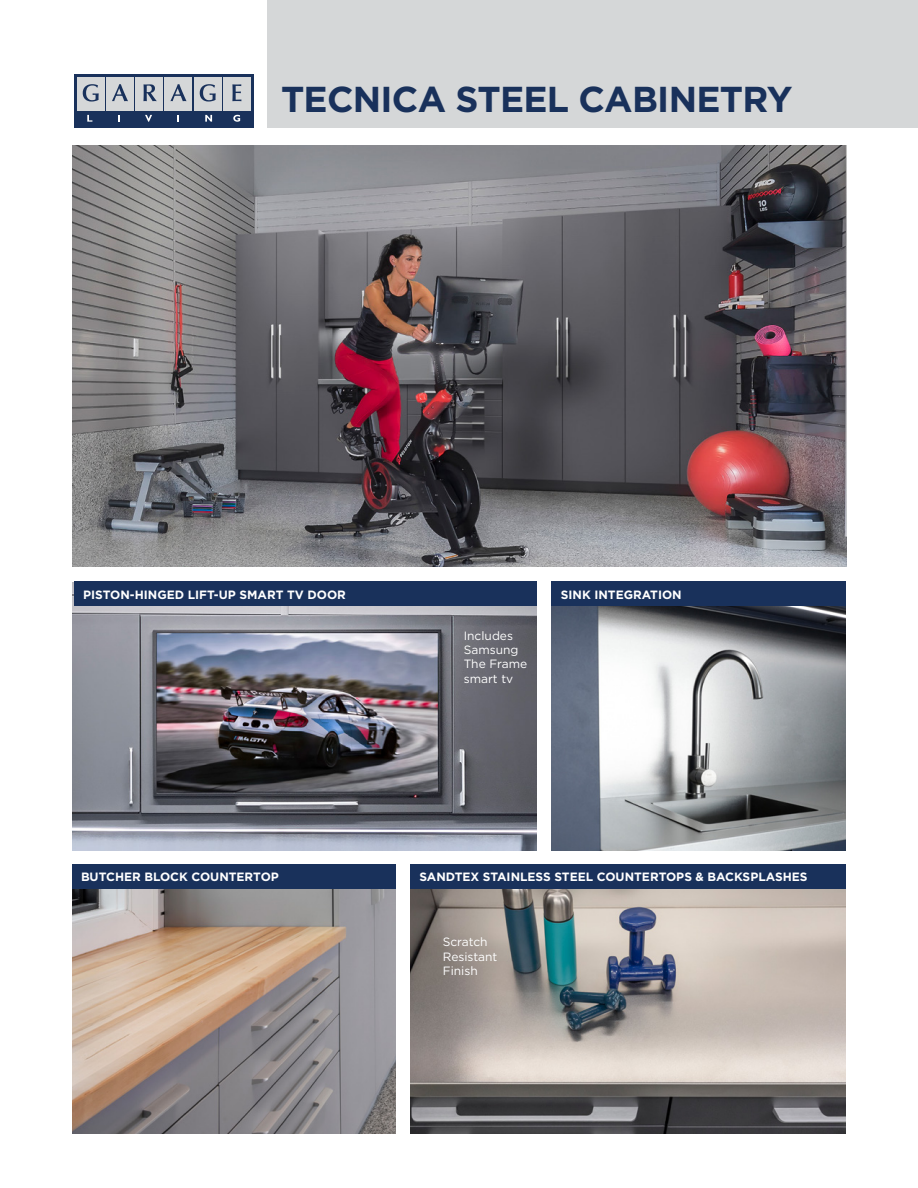
<style>
.page{position:relative;width:918px;height:1188px;background:#fff}
.page>*{position:absolute;margin:0;border:0;box-sizing:border-box;transform-origin:0 0}
.t1{font:700 36px "Gotham";letter-spacing:-.02em;color:#19315b}
.t2{font:700 12px "Gotham";color:#fff}
.t3{font:12px/14.4px "Gotham";color:#fff}
</style>
<div class="page">
<div style="left:267px;top:0;width:651px;height:127px;background:#d5d7d8"></div>
<div style="left:74px;top:74px;width:180px;height:53px;background:#19315b"></div>
<div style="left:77px;top:77px;width:28px;height:33px;background:#d5d7d8"></div>
<div style="left:106px;top:77px;width:28px;height:33px;background:#d5d7d8"></div>
<div style="left:135px;top:77px;width:28px;height:33px;background:#d5d7d8"></div>
<div style="left:165px;top:77px;width:27px;height:33px;background:#d5d7d8"></div>
<div style="left:194px;top:77px;width:28px;height:33px;background:#d5d7d8"></div>
<div style="left:223px;top:77px;width:28px;height:33px;background:#d5d7d8"></div>
<svg style="left:87px;top:115px;width:5px;height:7px"></svg>
<svg style="left:118px;top:115px;width:2px;height:7px"></svg>
<svg style="left:145px;top:115px;width:7px;height:7px"></svg>
<svg style="left:177px;top:115px;width:2px;height:7px"></svg>
<svg style="left:205px;top:115px;width:7px;height:7px"></svg>
<svg style="left:233px;top:115px;width:7px;height:7px"></svg>
<svg style="left:112px;top:84px;width:16px;height:17px"></svg>
<svg style="left:143px;top:84px;width:14px;height:17px"></svg>
<svg style="left:170px;top:84px;width:17px;height:17px"></svg>
<svg style="left:232px;top:84px;width:10px;height:17px"></svg>
<svg style="left:200px;top:84px;width:16px;height:18px"></svg>
<svg style="left:83px;top:84px;width:16px;height:18px"></svg>
<img style="left:72px;top:583px;width:465px;height:267px">
<img style="left:552px;top:606px;width:294px;height:244px">
<img style="left:72px;top:889px;width:323px;height:245px">
<img style="left:410px;top:889px;width:436px;height:245px">
<div style="left:74px;top:582px;width:463px;height:24px;background:#19315b"></div>
<div style="left:72px;top:864px;width:323px;height:25px;background:#19315b"></div>
<div style="left:552px;top:582px;width:294px;height:24px;background:#19315b"></div>
<div style="left:410px;top:864px;width:436px;height:25px;background:#19315b"></div>
<img style="left:72px;top:145px;width:774px;height:422px">
<h1 class="t1" style="left:281px;top:75px;width:513px">TECNICA STEEL CABINETRY</h1>
<p class="t2" style="left:83px;top:587px;width:264px">PISTON-HINGED LIFT-UP SMART TV DOOR</p>
<p class="t3" style="left:464px;top:628px;width:65px">Includes<br>Samsung<br>The Frame smart tv</p>
<p class="t2" style="left:561px;top:587px;width:122px">SINK INTEGRATION</p>
<p class="t2" style="left:81px;top:869px;width:199px">BUTCHER BLOCK COUNTERTOP</p>
<p class="t2" style="left:419px;top:869px;width:390px">SANDTEX STAINLESS STEEL COUNTERTOPS &amp; BACKSPLASHES</p>
<p class="t3" style="left:443px;top:935px;width:56px">Scratch<br>Resistant<br>Finish</p>
</div>
